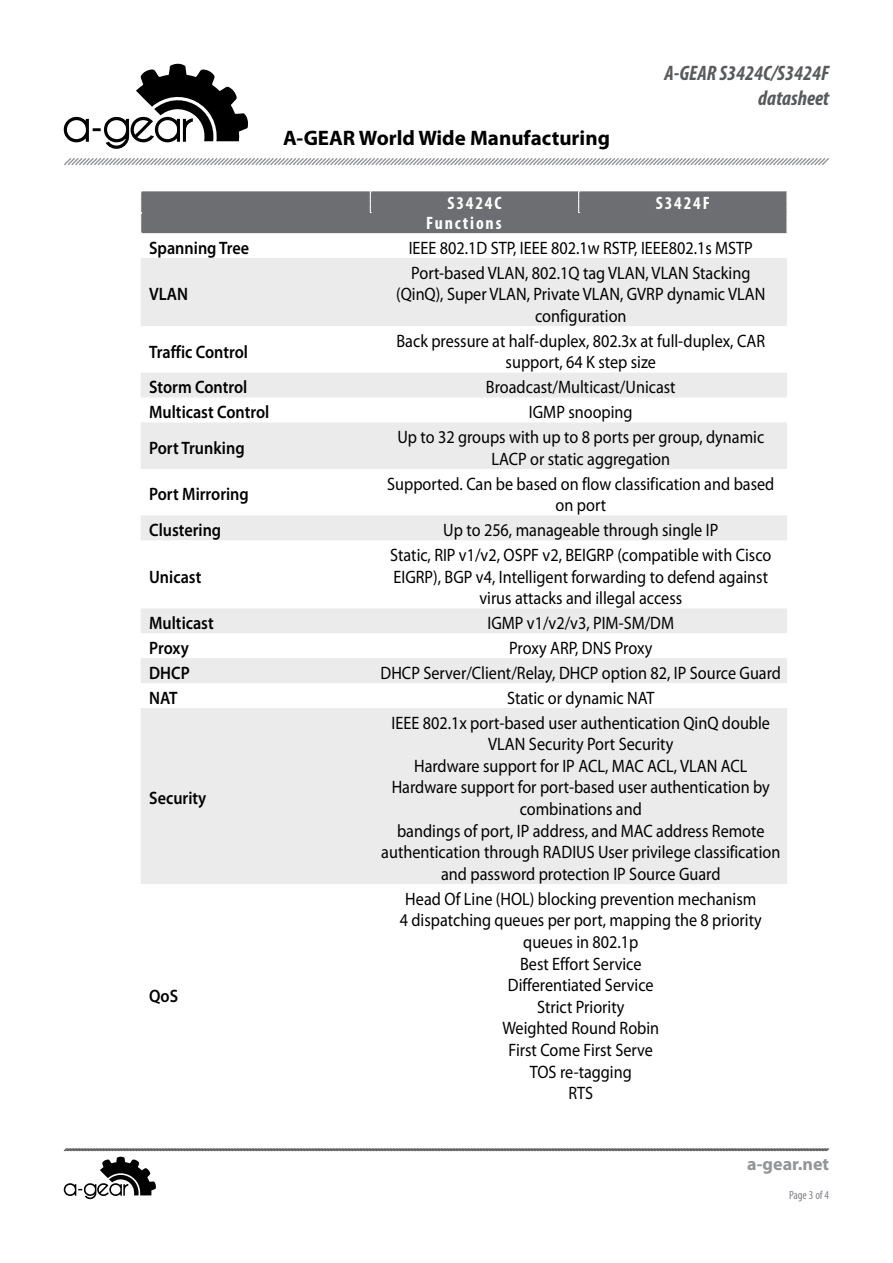
<style>
.page{position:relative;width:893px;height:1263px;background:#fff}
.page>*{position:absolute;margin:0;border:0;box-sizing:border-box;transform-origin:0 0}
.t1{font:700 21px "Myriad Pro";color:#000}
.t2{font:italic 700 condensed 21px/25.2px "Myriad Pro";color:#58595b;text-align:right}
.table_values{font:18px/21.6px "Myriad Pro";color:#000;text-align:center;scale:.9 1}
.table_parameters{font:600 18px "Myriad Pro";color:#000;scale:.9 1}
.table_header{font:700 condensed 18px "Myriad Pro";letter-spacing:.1em;color:#fff}
.t3{font:700 18px "Myriad Pro";color:#939598}
.t4{font:condensed 12px "Myriad Pro";color:#808285}
</style>
<div class="page">
<svg style="left:141px;top:258px;width:646px;height:626px;fill:#ebebec"></svg>
<div style="left:140px;top:191px;width:647px;height:42px;background:#6d6e71"></div>
<svg style="left:63px;top:1148px;width:767px;height:51px"></svg>
<svg style="left:64px;top:158px;width:765px;height:8px"></svg>
<svg style="left:64px;top:64px;width:184px;height:85px"></svg>
<p class="t1" style="left:283px;top:124px;width:328px">A-GEAR World Wide Manufacturing</p>
<p class="t2" style="left:664px;top:60px;width:166px">A-GEAR S3424C/S3424F datasheet</p>
<p class="table_header" style="left:448px;top:191px;width:55px">S3424C</p>
<p class="table_header" style="left:656px;top:191px;width:55px">S3424F</p>
<p class="table_header" style="left:426px;top:212px;width:77px">Functions</p>
<p class="table_parameters" style="left:149px;top:236px;width:113px">Spanning Tree</p>
<p class="table_values" style="left:409px;top:237px;width:384px">IEEE 802.1D STP, IEEE 802.1w RSTP, IEEE802.1s MSTP</p>
<p class="table_parameters" style="left:149px;top:283px;width:45px">VLAN</p>
<p class="table_values" style="left:396px;top:262px;width:412px">Port-based VLAN, 802.1Q tag VLAN, VLAN Stacking (QinQ), Super VLAN, Private VLAN, GVRP dynamic VLAN configuration</p>
<p class="table_parameters" style="left:149px;top:340px;width:111px">Traffic Control</p>
<p class="table_values" style="left:396px;top:330px;width:411px">Back pressure at half-duplex, 802.3x at full-duplex, CAR support, 64 K step size</p>
<p class="table_parameters" style="left:149px;top:376px;width:111px">Storm Control</p>
<p class="table_values" style="left:486px;top:376px;width:212px">Broadcast/Multicast/Unicast</p>
<p class="table_parameters" style="left:149px;top:401px;width:135px">Multicast Control</p>
<p class="table_values" style="left:529px;top:401px;width:117px">IGMP snooping</p>
<p class="table_parameters" style="left:149px;top:436px;width:108px">Port Trunking</p>
<p class="table_values" style="left:397px;top:426px;width:409px">Up to 32 groups with up to 8 ports per group, dynamic<br>LACP or static aggregation</p>
<p class="table_parameters" style="left:149px;top:483px;width:112px">Port Mirroring</p>
<p class="table_values" style="left:387px;top:472px;width:432px">Supported. Can be based on flow classification and based on port</p>
<p class="table_parameters" style="left:149px;top:518px;width:82px">Clustering</p>
<p class="table_values" style="left:443px;top:519px;width:307px">Up to 256, manageable through single IP</p>
<p class="table_parameters" style="left:149px;top:565px;width:59px">Unicast</p>
<p class="table_values" style="left:390px;top:544px;width:425px">Static, RIP v1/v2, OSPF v2, BEIGRP (compatible with Cisco<br>EIGRP), BGP v4, Intelligent forwarding to defend against virus attacks and illegal access</p>
<p class="table_parameters" style="left:149px;top:611px;width:73px">Multicast</p>
<p class="table_values" style="left:487px;top:612px;width:209px">IGMP v1/v2/v3, PIM-SM/DM</p>
<p class="table_parameters" style="left:149px;top:636px;width:46px">Proxy</p>
<p class="table_values" style="left:509px;top:637px;width:161px">Proxy ARP, DNS Proxy</p>
<p class="table_parameters" style="left:149px;top:661px;width:47px">DHCP</p>
<p class="table_values" style="left:381px;top:662px;width:446px">DHCP Server/Client/Relay, DHCP option 82, IP Source Guard</p>
<p class="table_parameters" style="left:149px;top:686px;width:33px">NAT</p>
<p class="table_values" style="left:507px;top:687px;width:165px">Static or dynamic NAT</p>
<p class="table_parameters" style="left:149px;top:787px;width:65px">Security</p>
<p class="table_parameters" style="left:149px;top:984px;width:34px">QoS</p>
<p class="table_values" style="left:392px;top:711px;width:422px">IEEE 802.1x port-based user authentication QinQ double<br>VLAN Security Port Security</p>
<p class="table_values" style="left:414px;top:755px;width:372px">Hardware support for IP ACL, MAC ACL, VLAN ACL</p>
<p class="table_values" style="left:392px;top:776px;width:422px">Hardware support for port-based user authentication by combinations and</p>
<p class="table_values" style="left:381px;top:819px;width:445px">bandings of port, IP address, and MAC address Remote authentication through RADIUS User privilege classification and password protection IP Source Guard</p>
<p class="table_values" style="left:405px;top:887px;width:391px">Head Of Line (HOL) blocking prevention mechanism</p>
<p class="table_values" style="left:400px;top:909px;width:404px">4 dispatching queues per port, mapping the 8 priority queues in 802.1p</p>
<p class="table_values" style="left:520px;top:952px;width:137px">Best Effort Service</p>
<p class="table_values" style="left:508px;top:974px;width:163px">Differentiated Service</p>
<p class="table_values" style="left:537px;top:995px;width:99px">Strict Priority</p>
<p class="table_values" style="left:502px;top:1017px;width:176px">Weighted Round Robin</p>
<p class="table_values" style="left:509px;top:1039px;width:162px">First Come First Serve</p>
<p class="table_values" style="left:530px;top:1060px;width:115px">TOS re-tagging</p>
<p class="table_values" style="left:568px;top:1082px;width:29px">RTS</p>
<p class="t3" style="left:747px;top:1152px;width:83px">a-gear.net</p>
<p class="t4" style="left:789px;top:1188px;width:42px">Раge 3 of 4</p>
</div>
